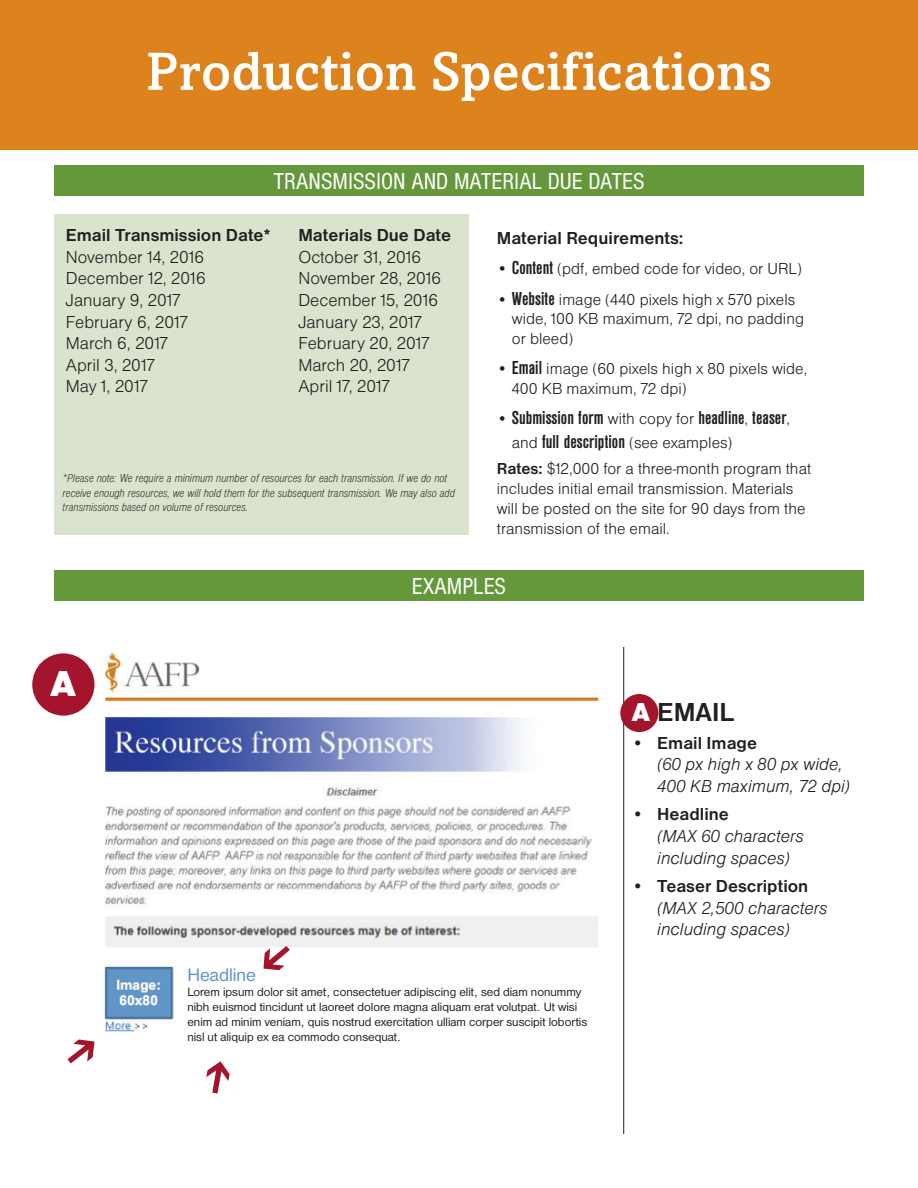
<style>
.page{position:relative;width:918px;height:1188px;background:#fff}
.page>*{position:absolute;margin:0;border:0;box-sizing:border-box;transform-origin:0 0}
.t1{font:500 55.5px "Livingston";letter-spacing:.005em;color:#fff}
.t2{font:37.5px "Nimbus San D Blac";color:#fff}
.t3{font:700 27px "Nimbus San D";color:#231f20}
.t4{font:condensed 24px "Nimbus San D";color:#fff}
.t5{font:700 condensed 19.5px "Nimbus San D";color:#231f20}
.t6{font:18.75px "Nimbus San D";color:#5d92c5}
.t7{font:18px "Nimbus San D Ligh";color:#231f20}
.t8{font:18px/21.6px "Nimbus San D Ligh Ital";color:#231f20}
.t9{font:700 18px "Nimbus San D";color:#231f20}
.t10{font:16.5px/19.8px "Nimbus San D Ligh";color:#231f20}
.t11{font:12.6px/15px "Nimbus San D";color:#231f20}
.t12{font:12px/14.4px "Nimbus San D Ligh Cond Ital";color:#231f20}
.s1{font-family:"Nimbus San D";font-weight:700;font-stretch:condensed;font-size:19.5px}
.s2{font-family:"Nimbus San D Ligh";font-weight:400;font-stretch:normal;font-size:16.5px}
.s3{font-family:"Nimbus San D";font-weight:700}
.s4{font-family:"Nimbus San D Blac";font-weight:400;color:#fff}
.s5{font-family:"Nimbus San D Ligh";font-weight:400}
</style>
<div class="page">
<div style="left:0;top:0;width:918px;height:149px;background:#dd831e"></div>
<div style="left:54px;top:165px;width:810px;height:30px;background:#65973b"></div>
<div style="left:54px;top:214px;width:415px;height:321px;background:#d9e3cd"></div>
<div style="left:54px;top:570px;width:810px;height:30px;background:#65973b"></div>
<img style="left:104px;top:652px;width:495px;height:380px">
<div style="left:185px;top:961px;width:413px;height:109px;background:#fff"></div>
<div style="left:32px;top:653px;width:62px;height:63px;background:#a4142c;border-radius:50%"></div>
<hr style="left:623px;top:647px;width:1px;height:487px;background:#231f20">
<div style="left:620px;top:694px;width:38px;height:38px;background:#a4142c;border-radius:50%"></div>
<svg style="left:68px;top:1040px;width:26px;height:23px"></svg>
<svg style="left:206px;top:1061px;width:24px;height:32px"></svg>
<svg style="left:263px;top:946px;width:27px;height:24px"></svg>
<h1 class="t1" style="left:146px;top:39px;width:628px">Production Specifications</h1>
<h3 class="t4" style="left:273px;top:168px;width:373px">TRANSMISSION AND MATERIAL DUE DATES</h3>
<p class="t9" style="left:66px;top:225px;width:206px">Email Transmission Date*</p>
<p class="t9" style="left:298px;top:225px;width:154px">Materials Due Date</p>
<p class="t7" style="left:66px;top:247px;width:140px">November 14, 2016</p>
<p class="t7" style="left:298px;top:247px;width:124px">October 31, 2016</p>
<p class="t7" style="left:66px;top:269px;width:141px">December 12, 2016</p>
<p class="t7" style="left:298px;top:269px;width:144px">November 28, 2016</p>
<p class="t7" style="left:66px;top:290px;width:116px">January 9, 2017</p>
<p class="t7" style="left:298px;top:290px;width:141px">December 15, 2016</p>
<p class="t7" style="left:66px;top:312px;width:123px">February 6, 2017</p>
<p class="t7" style="left:298px;top:312px;width:125px">January 23, 2017</p>
<p class="t7" style="left:66px;top:333px;width:103px">March 6, 2017</p>
<p class="t7" style="left:298px;top:333px;width:132px">February 20, 2017</p>
<p class="t7" style="left:66px;top:355px;width:90px">April 3, 2017</p>
<p class="t7" style="left:298px;top:355px;width:113px">March 20, 2017</p>
<p class="t7" style="left:66px;top:377px;width:83px">May 1, 2017</p>
<p class="t7" style="left:298px;top:377px;width:93px">April 17, 2017</p>
<p class="t12" style="left:63px;top:471px;width:394px">*Please note: We require a minimum number of resources for each transmission. If we do not receive enough resources, we will hold them for the subsequent transmission. We may also add transmissions based on volume of resources.</p>
<p class="t9" style="left:497px;top:228px;width:188px">Material Requirements:</p>
<p class="t10" style="left:497px;top:259px;width:307px">• <span class="s1">Content</span> (pdf, embed code for video, or URL)</p>
<p class="t10" style="left:512px;top:289px;width:294px;text-indent:-15px">• <span class="s1">Website</span> image (440 pixels high x 570 pixels wide, 100 KB maximum, 72 dpi, no padding or bleed)</p>
<p class="t10" style="left:512px;top:359px;width:297px;text-indent:-15px">• <span class="s1">Email</span> image (60 pixels high x 80 pixels wide,<br>400 KB maximum, 72 dpi)</p>
<p class="t5" style="left:497px;top:407px;width:295px"><span class="s2">•</span> Submission form <span class="s2">with copy for</span> headline<span class="s2">,</span> teaser<span class="s2">,</span></p>
<p class="t10" style="left:497px;top:429px;width:316px;line-height:26.5px;text-indent:15px">and <span class="s1">full description</span> (see examples)<br><span class="s3">Rates:</span> $12,000 for a three-month program that</p>
<p class="t10" style="left:497px;top:478px;width:310px">includes initial email transmission. Materials will be posted on the site for 90 days from the transmission of the email.</p>
<h2 class="t2" style="left:50px;top:662px;width:27px">A</h2>
<h3 class="t4" style="left:412px;top:573px;width:96px">EXAMPLES</h3>
<p class="t6" style="left:187px;top:964px;width:70px">Headline</p>
<p class="t11" style="left:187px;top:984px;width:401px">Lorem ipsum dolor sit amet, consectetuer adipiscing elit, sed diam nonummy nibh euismod tincidunt ut laoreet dolore magna aliquam erat volutpat. Ut wisi enim ad minim veniam, quis nostrud exercitation ulliam corper suscipit lobortis nisl ut aliquip ex ea commodo consequat.</p>
<h3 class="t3" style="left:632px;top:696px;width:104px"><span class="s4">A</span> EMAIL</h3>
<p class="t9" style="left:632px;top:733px;width:127px"><span class="s5">•</span> Email Image</p>
<p class="t8" style="left:657px;top:754px;width:194px">(60 px high x 80 px wide,<br>400 KB maximum, 72 dpi)</p>
<p class="t9" style="left:632px;top:804px;width:99px"><span class="s5">•</span> Headline</p>
<p class="t8" style="left:657px;top:825px;width:148px">(MAX 60 characters including spaces)</p>
<p class="t9" style="left:632px;top:876px;width:178px"><span class="s5">•</span> Teaser Description</p>
<p class="t8" style="left:657px;top:897px;width:172px">(MAX 2,500 characters including spaces)</p>
</div>
